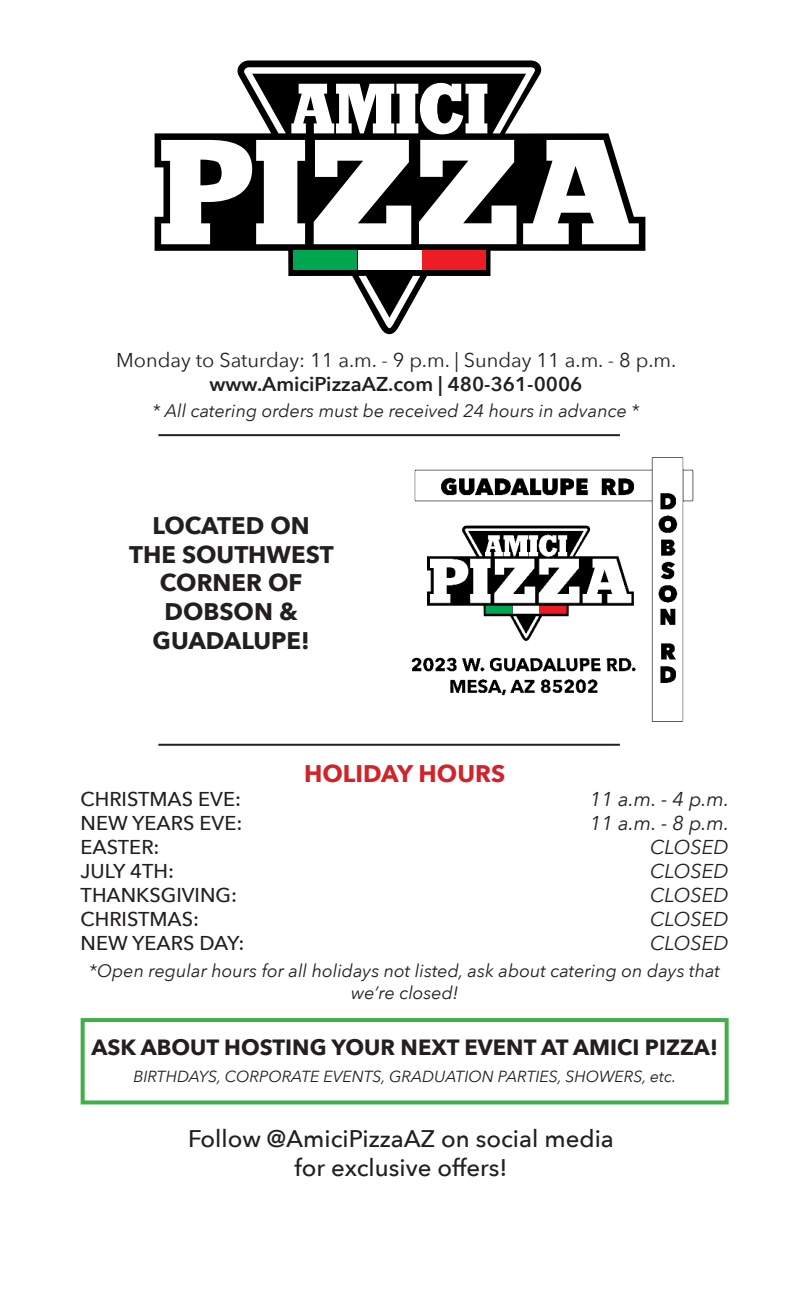
<style>
.page{position:relative;width:792px;height:1296px;background:#fff}
.page>*{position:absolute;margin:0;border:0;box-sizing:border-box;transform-origin:0 0}
.t1{font:500 24px "Avenir Next";color:#231f20}
.t2{font:700 24px/28.8px "Avenir Next";color:#231f20;text-align:center}
.t3{font:700 24px "Avenir Next";color:#d1232a}
.t4{font:700 22px "Avenir Next";color:#231f20}
.t5{font:500 20px "Avenir Next";color:#231f20}
.t6{font:italic 20px "Avenir Next";color:#231f20}
.t7{font:20px "Avenir Next";color:#231f20}
.t8{font:600 20px "Avenir Next";color:#231f20}
.t9{font:italic 18px/22px "Avenir Next";color:#231f20;text-align:center}
.t10{font:italic 16px "Avenir Next";color:#231f20}
</style>
<div class="page">
<div style="left:81px;top:1018px;width:648px;height:86px;border:4px solid #40ae49"></div>
<svg style="left:155px;top:60px;width:490px;height:274px"></svg>
<svg style="left:243px;top:67px;width:293px;height:263px"></svg>
<div style="left:294px;top:251px;width:63px;height:19px;background:#00a54f"></div>
<div style="left:358px;top:251px;width:63px;height:19px;background:#fff"></div>
<div style="left:422px;top:251px;width:63px;height:19px;background:#ee1d23"></div>
<svg style="left:161px;top:140px;width:144px;height:104px"></svg>
<svg style="left:314px;top:140px;width:97px;height:104px"></svg>
<svg style="left:419px;top:140px;width:98px;height:104px"></svg>
<svg style="left:523px;top:140px;width:116px;height:104px"></svg>
<svg style="left:291px;top:83px;width:196px;height:51px"></svg>
<img style="left:397px;top:457px;width:297px;height:287px">
<hr style="left:158px;top:434px;width:462px;height:2px;background:#231f20">
<hr style="left:158px;top:744px;width:462px;height:2px;background:#231f20">
<p class="t7" style="left:116px;top:343px;width:562px">Monday to Saturday: 11 a.m. - 9 p.m. | Sunday 11 a.m. - 8 p.m.</p>
<p class="t8" style="left:209px;top:367px;width:375px">www.AmiciPizzaAZ.com | 480-361-0006</p>
<p class="t9" style="left:153px;top:399px;width:488px">* All catering orders must be received 24 hours in advance *</p>
<p class="t2" style="left:129px;top:511px;width:206px">LOCATED ON<br>THE SOUTHWEST<br>CORNER OF<br>DOBSON &amp;</p>
<p class="t2" style="left:153px;top:626px;width:158px">GUADALUPE!</p>
<p class="t3" style="left:304px;top:753px;width:203px">HOLIDAY HOURS</p>
<p class="t5" style="left:81px;top:782px;width:162px">CHRISTMAS EVE:</p>
<p class="t6" style="left:590px;top:783px;width:141px">11 a.m. - 4 p.m.</p>
<p class="t5" style="left:81px;top:806px;width:163px">NEW YEARS EVE:</p>
<p class="t6" style="left:590px;top:807px;width:141px">11 a.m. - 8 p.m.</p>
<p class="t5" style="left:81px;top:830px;width:80px">EASTER:</p>
<p class="t6" style="left:650px;top:831px;width:80px">CLOSED</p>
<p class="t5" style="left:81px;top:854px;width:95px">JULY 4TH:</p>
<p class="t6" style="left:650px;top:855px;width:80px">CLOSED</p>
<p class="t5" style="left:81px;top:878px;width:158px">THANKSGIVING:</p>
<p class="t6" style="left:650px;top:879px;width:80px">CLOSED</p>
<p class="t5" style="left:81px;top:902px;width:120px">CHRISTMAS:</p>
<p class="t6" style="left:650px;top:903px;width:80px">CLOSED</p>
<p class="t5" style="left:81px;top:926px;width:165px">NEW YEARS DAY:</p>
<p class="t6" style="left:650px;top:927px;width:80px">CLOSED</p>
<p class="t9" style="left:89px;top:959px;width:632px">*Open regular hours for all holidays not listed, ask about catering on days that we’re closed!</p>
<p class="t4" style="left:91px;top:1029px;width:628px">ASK ABOUT HOSTING YOUR NEXT EVENT AT AMICI PIZZA!</p>
<p class="t10" style="left:134px;top:1063px;width:544px">BIRTHDAYS, CORPORATE EVENTS, GRADUATION PARTIES, SHOWERS, etc.</p>
<p class="t1" style="left:188px;top:1118px;width:427px">Follow @AmiciPizzaAZ on social media</p>
<p class="t1" style="left:294px;top:1147px;width:215px">for exclusive offers!</p>
</div>
